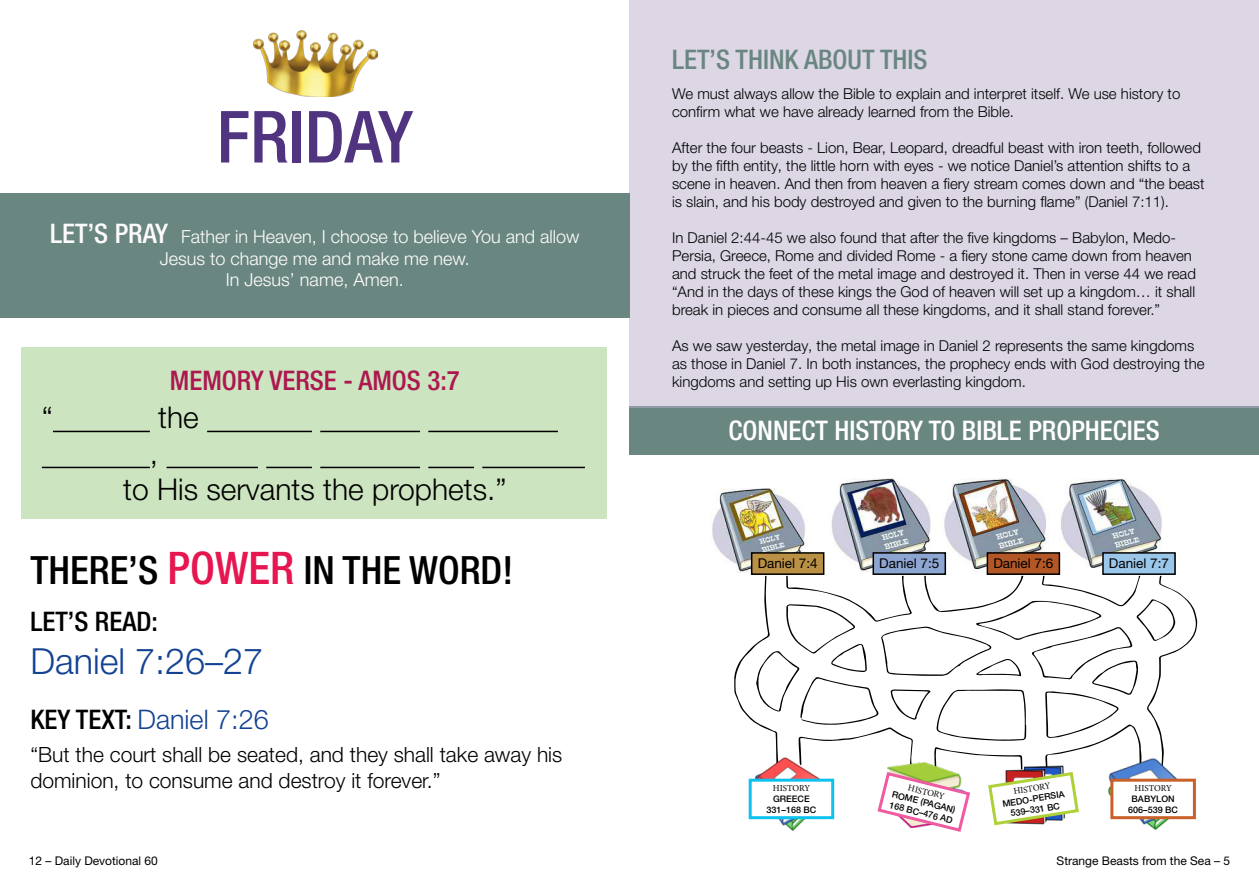
<style>
.page{position:relative;width:1259px;height:893px;background:#fff}
.page>*{position:absolute;margin:0;border:0;box-sizing:border-box;transform-origin:0 0}
.t1{font:500 condensed 72px "Helvetica Neue LT Pro";color:#50347f}
.t2{font:500 condensed 39px "Helvetica Neue LT Pro";color:#000}
.t3{font:300 36px "Helvetica Neue LT Pro";color:#124291}
.t4{font:300 30px/36px "Helvetica Neue LT Pro";color:#000}
.t5{font:500 condensed 27px "Helvetica Neue LT Pro";color:#fff}
.t6{font:500 condensed 27px "Helvetica Neue LT Pro";color:#6a8681}
.t7{font:500 condensed 27px "Helvetica Neue LT Pro";color:#ad1750}
.t8{font:300 27px "Helvetica Neue LT Pro";color:#124291}
.t9{font:500 condensed 27px "Helvetica Neue LT Pro";color:#000}
.t10{font:300 21px/25.2px "Helvetica Neue LT Pro";color:#000}
.t11{font:300 18px/21.6px "Helvetica Neue LT Pro";color:#fff;text-align:center}
.t12{font:300 15px/18px "Helvetica Neue LT Pro";color:#000}
.t13{font:13.5px "Helvetica Neue LT Pro";color:#000}
.t14{font:12px "Helvetica Neue LT Pro";color:#000}
.t15{font:500 9px/10.8px "Helvetica Neue LT Pro";color:#000;text-align:center}
.s1{font-weight:500;font-stretch:condensed;font-size:27px;color:#fcfafc}
.s2{font-size:45px;color:#e51650}
.s3{font-weight:500;font-stretch:condensed;color:#000}
.s4{font-family:"Minion Pro";font-weight:400}
</style>
<div class="page">
<img style="left:712px;top:478px;width:464px;height:95px">
<div style="left:629px;top:407px;width:630px;height:48px;background:#6a8681"></div>
<div style="left:629px;top:0;width:630px;height:407px;background:#dcd6e5"></div>
<div style="left:751px;top:553px;width:72px;height:21px;background:#b99044"></div>
<div style="left:751px;top:552px;width:73px;height:23px;border:2px solid #000"></div>
<div style="left:873px;top:553px;width:72px;height:21px;background:#8da5d1"></div>
<div style="left:872px;top:552px;width:74px;height:23px;border:2px solid #000"></div>
<div style="left:987px;top:553px;width:72px;height:21px;background:#b45727"></div>
<div style="left:986px;top:552px;width:74px;height:23px;border:2px solid #000"></div>
<div style="left:1103px;top:553px;width:72px;height:21px;background:#9ac6ea"></div>
<div style="left:1102px;top:552px;width:73px;height:23px;border:2px solid #000"></div>
<svg style="left:734px;top:576px;width:463px;height:256px"></svg>
<div style="left:1112px;top:780px;width:82px;height:38px;background:#fff"></div>
<div style="left:1110px;top:779px;width:86px;height:40px;border:3px solid #ca602a"></div>
<div style="left:21px;top:347px;width:586px;height:171px;background:#cce4bf"></div>
<img style="left:253px;top:31px;width:125px;height:65px">
<div style="left:0;top:193px;width:629px;height:124px;background:#6a8681"></div>
<hr style="left:53px;top:431px;width:97px;height:1px;background:#000">
<hr style="left:207px;top:431px;width:105px;height:1px;background:#000">
<hr style="left:320px;top:431px;width:100px;height:1px;background:#000">
<hr style="left:428px;top:431px;width:130px;height:1px;background:#000">
<hr style="left:42px;top:467px;width:108px;height:1px;background:#000">
<hr style="left:167px;top:467px;width:91px;height:1px;background:#000">
<hr style="left:266px;top:467px;width:46px;height:1px;background:#000">
<hr style="left:320px;top:467px;width:100px;height:1px;background:#000">
<hr style="left:428px;top:467px;width:46px;height:1px;background:#000">
<hr style="left:482px;top:467px;width:103px;height:1px;background:#000">
<p class="t1" style="left:217px;top:94px;width:198px">FRIDAY</p>
<p class="t11" style="left:50px;top:226px;width:531px"><span class="s1">LET’S PRAY</span> Father in Heaven, I choose to believe You and allow<br>Jesus to change me and make me new.<br>In Jesus’ name, Amen.</p>
<p class="t7" style="left:170px;top:364px;width:291px">MEMORY VERSE - AMOS 3:7</p>
<p class="t4" style="left:42px;top:399px;width:13px">“</p>
<p class="t4" style="left:158px;top:399px;width:42px">the</p>
<p class="t4" style="left:123px;top:435px;width:385px;text-indent:27px">,<br>to His servants the prophets.”</p>
<p class="t2" style="left:30px;top:547px;width:484px">THERE’S <span class="s2">POWER</span> IN THE WORD!</p>
<p class="t9" style="left:30px;top:606px;width:129px">LET’S READ:</p>
<p class="t3" style="left:30px;top:640px;width:234px">Daniel 7:26–27</p>
<p class="t8" style="left:30px;top:703px;width:240px"><span class="s3">KEY TEXT:</span> Daniel 7:26</p>
<p class="t10" style="left:30px;top:742px;width:533px">“But the court shall be seated, and they shall take away his dominion, to consume and destroy it forever.”</p>
<p class="t14" style="left:29px;top:853px;width:131px">12 – Daily Devotional 60</p>
<p class="t6" style="left:672px;top:44px;width:257px">LET’S THINK ABOUT THIS</p>
<p class="t12" style="left:672px;top:84px;width:510px">We must always allow the Bible to explain and interpret itself. We use history to confirm what we have already learned from the Bible.</p>
<p class="t12" style="left:672px;top:138px;width:534px">After the four beasts - Lion, Bear, Leopard, dreadful beast with iron teeth, followed by the fifth entity, the little horn with eyes - we notice Daniel’s attention shifts to a scene in heaven. And then from heaven a fiery stream comes down and “the beast is slain, and his body destroyed and given to the burning flame” (Daniel 7:11).</p>
<p class="t12" style="left:672px;top:228px;width:525px">In Daniel 2:44-45 we also found that after the five kingdoms – Babylon, Medo-Persia, Greece, Rome and divided Rome - a fiery stone came down from heaven and struck the feet of the metal image and destroyed it. Then in verse 44 we read “And in the days of these kings the God of heaven will set up a kingdom… it shall break in pieces and consume all these kingdoms, and it shall stand forever.”</p>
<p class="t12" style="left:672px;top:336px;width:534px">As we saw yesterday, the metal image in Daniel 2 represents the same kingdoms as those in Daniel 7. In both instances, the prophecy ends with God destroying the kingdoms and setting up His own everlasting kingdom.</p>
<p class="t5" style="left:728px;top:415px;width:433px">CONNECT HISTORY TO BIBLE PROPHECIES</p>
<p class="t13" style="left:757px;top:555px;width:62px">Daniel 7:4</p>
<p class="t13" style="left:879px;top:555px;width:62px">Daniel 7:5</p>
<p class="t13" style="left:993px;top:555px;width:62px">Daniel 7:6</p>
<p class="t13" style="left:1109px;top:555px;width:62px">Daniel 7:7</p>
<p class="t15" style="left:766px;top:783px;width:51px"><span class="s4">HISTORY<br></span>GREECE<br>331–168 BC</p>
<p class="t15" style="left:896px;top:778px;width:67px;rotate:14deg"><span class="s4">HISTORY<br></span>ROME (PAGAN)<br>168 BC–476 AD</p>
<p class="t15" style="left:1000px;top:787px;width:64px;rotate:-9deg"><span class="s4">HISTORY<br></span>MEDO-PERSIA<br>539–331 BC</p>
<p class="t15" style="left:1128px;top:783px;width:51px"><span class="s4">HISTORY<br></span>BABYLON<br>606–539 BC</p>
<p class="t14" style="left:1056px;top:853px;width:175px">Strange Beasts from the Sea – 5</p>
</div>
